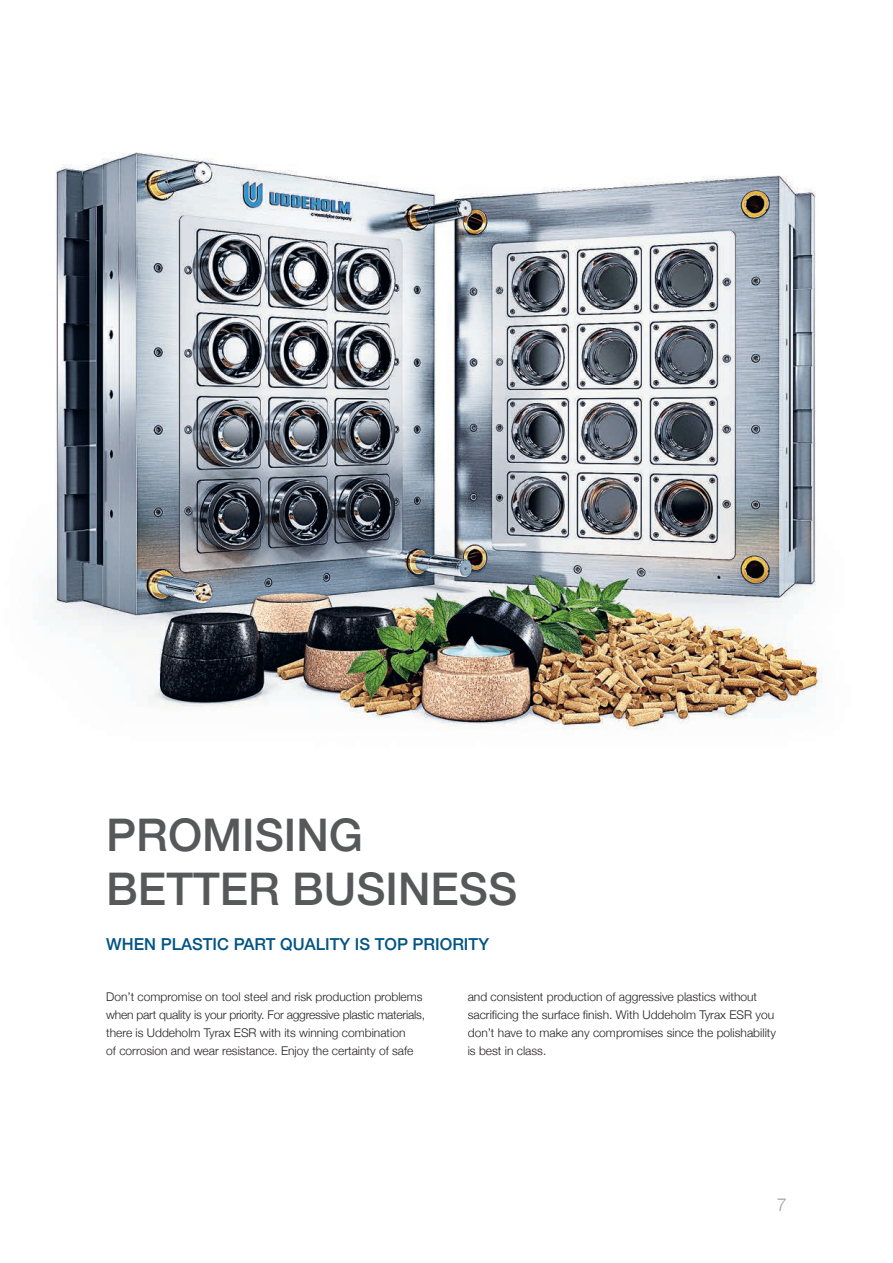
<style>
.page{position:relative;width:893px;height:1263px;background:#fff}
.page>*{position:absolute;margin:0;border:0;box-sizing:border-box;transform-origin:0 0}
.t1{font:500 45px "Helvetica Neue";color:#57585a}
.t2{font:300 18px "Helvetica Neue";color:#9d9fa2}
.t3{font:500 16.5px "Helvetica Neue";color:#005484}
.Brödtext_sälj{font:300 12px/18px "Helvetica Neue";color:#231f20}
</style>
<div class="page">
<img style="left:49px;top:152px;width:775px;height:578px">
<p class="t1" style="left:106px;top:798px;width:258px">PROMISING</p>
<p class="t1" style="left:106px;top:852px;width:412px">BETTER BUSINESS</p>
<p class="t3" style="left:106px;top:931px;width:384px">WHEN PLASTIC PART QUALITY IS TOP PRIORITY</p>
<p class="Brödtext_sälj" style="left:106px;top:987px;width:320px">Don’t compromise on tool steel and risk production problems when part quality is your priority. For aggressive plastic materials, there is Uddeholm Tyrax ESR with its winning combination<br>of corrosion and wear resistance. Enjoy the certainty of safe</p>
<p class="Brödtext_sälj" style="left:468px;top:987px;width:310px">and consistent production of aggressive plastics without sacrificing the surface finish. With Uddeholm Tyrax ESR you don’t have to make any compromises since the polishability is best in class.</p>
<h2 class="t2" style="left:777px;top:1190px;width:12px">7</h2>
</div>
